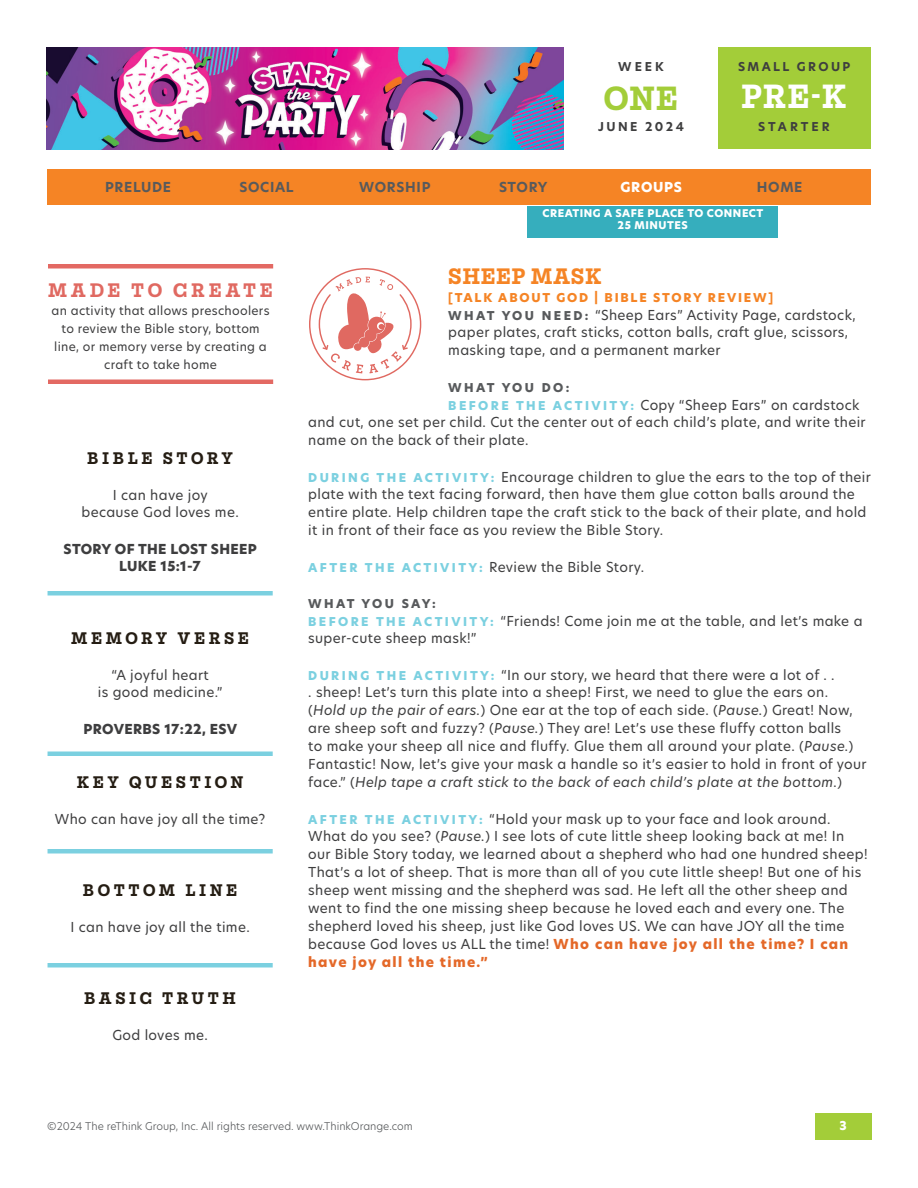
<style>
.page{position:relative;width:918px;height:1188px;background:#fff}
.page>*{position:absolute;margin:0;border:0;box-sizing:border-box;transform-origin:0 0}
.t1{font:700 36px "Mortise";color:#fff}
.t2{font:700 36px "Mortise";color:#a3cd39}
.t3{font:700 24px "Mortise";letter-spacing:.025em;color:#f58425}
.t4{font:700 21px "Mortise";letter-spacing:.175em;color:#e06961}
.t5{font:700 18px "Mortise";letter-spacing:.2em;color:#251d13}
.t6{font:13.5px/18px "New Hero";letter-spacing:.025em;color:#3e3e3f}
.t7{font:800 13.5px/18px "New Hero";letter-spacing:.025em;color:#3e3e3f;text-align:center}
.t8{font:700 13.5px "New Hero";letter-spacing:.05em;color:#585a5c}
.t9{font:800 13.5px "New Hero";letter-spacing:.05em;color:#fff}
.t10{font:12px/18px "New Hero";letter-spacing:.025em;color:#3e3e3f;text-align:center}
.t11{font:800 12px "New Hero";letter-spacing:.15em;color:#f58425}
.t12{font:700 12px "New Hero";letter-spacing:.2em;color:#3e3e3f}
.t13{font:800 12px "New Hero";letter-spacing:.18em;color:#585a5c}
.t14{font:800 12px "New Hero";letter-spacing:.2em;color:#585a5c}
.t15{font:700 12px "New Hero";letter-spacing:.245em;color:#3e3e3f}
.t16{font:800 12px "New Hero";color:#fff}
.t17{font:300 10.5px "New Hero";color:#585a5c}
.t18{font:800 10.5px/12px "New Hero";letter-spacing:.05em;color:#fff;text-align:center}
.s1{font-weight:800;font-size:12px;color:#585a5c}
.s2{font-weight:800;font-size:12px;color:#7bd0e0}
.s3{font-style:italic}
.s4{font-weight:800;color:#e46828}
</style>
<div class="page">
<img style="left:46px;top:47px;width:518px;height:102px">
<div style="left:717px;top:47px;width:154px;height:102px;background:#a3cd39"></div>
<div style="left:48px;top:591px;width:225px;height:5px;background:#7bd0e0"></div>
<hr style="left:48px;top:752px;width:225px;height:4px;background:#7bd0e0">
<div style="left:48px;top:849px;width:225px;height:5px;background:#7bd0e0"></div>
<div style="left:48px;top:963px;width:225px;height:5px;background:#7bd0e0"></div>
<svg style="left:309px;top:268px;width:112px;height:112px"></svg>
<hr style="left:48px;top:380px;width:225px;height:4px;background:#e36963">
<hr style="left:48px;top:264px;width:225px;height:4px;background:#e36963">
<div style="left:527px;top:206px;width:251px;height:32px;background:#36aebd"></div>
<div style="left:47px;top:170px;width:824px;height:36px;background:#f58425"></div>
<div style="left:815px;top:1113px;width:57px;height:27px;background:#a3cd39"></div>
<p class="t12" style="left:618px;top:59px;width:47px">WEEK</p>
<p class="t12" style="left:738px;top:59px;width:114px">SMALL GROUP</p>
<h1 class="t2" style="left:604px;top:79px;width:76px">ONE</h1>
<h1 class="t1" style="left:741px;top:77px;width:107px">PRE-K</h1>
<p class="t12" style="left:598px;top:119px;width:87px">JUNE 2024</p>
<p class="t15" style="left:758px;top:119px;width:73px">STARTER</p>
<p class="t8" style="left:105px;top:177px;width:68px">PRELUDE</p>
<p class="t8" style="left:239px;top:177px;width:56px">SOCIAL</p>
<p class="t8" style="left:359px;top:177px;width:73px">WORSHIP</p>
<p class="t8" style="left:499px;top:177px;width:50px">STORY</p>
<p class="t9" style="left:621px;top:177px;width:63px">GROUPS</p>
<p class="t8" style="left:757px;top:177px;width:47px">HOME</p>
<h3 class="t4" style="left:48px;top:279px;width:226px">MADE TO CREATE</h3>
<p class="t10" style="left:52px;top:301px;width:220px">an activity that allows preschoolers to review the Bible story, bottom line, or memory verse by creating a craft to take home</p>
<h3 class="t5" style="left:87px;top:448px;width:147px">BIBLE STORY</h3>
<p class="t6" style="left:81px;top:485px;width:159px;text-align:center">I can have joy<br>because God loves me.</p>
<p class="t7" style="left:64px;top:540px;width:195px">STORY OF THE LOST SHEEP<br>LUKE 15:1-7</p>
<h3 class="t5" style="left:71px;top:628px;width:179px">MEMORY VERSE</h3>
<p class="t6" style="left:98px;top:665px;width:126px;text-align:center">“A joyful heart<br>is good medicine.”</p>
<p class="t7" style="left:84px;top:720px;width:155px">PROVERBS 17:22, ESV</p>
<h3 class="t5" style="left:77px;top:772px;width:168px">KEY QUESTION</h3>
<p class="t6" style="left:55px;top:809px;width:212px">Who can have joy all the time?</p>
<h3 class="t5" style="left:83px;top:880px;width:156px">BOTTOM LINE</h3>
<p class="t6" style="left:70px;top:917px;width:181px">I can have joy all the time.</p>
<h3 class="t5" style="left:84px;top:988px;width:153px">BASIC TRUTH</h3>
<p class="t6" style="left:112px;top:1025px;width:97px">God loves me.</p>
<p class="t18" style="left:543px;top:207px;width:222px">CREATING A SAFE PLACE TO CONNECT<br>25 MINUTES</p>
<h2 class="t3" style="left:448px;top:263px;width:155px">SHEEP MASK</h2>
<p class="t11" style="left:448px;top:289px;width:326px">[TALK ABOUT GOD | BIBLE STORY REVIEW]</p>
<p class="t6" style="left:448px;top:305px;width:409px"><span class="s1">W H AT YO U N E E D :</span> “Sheep Ears” Activity Page, cardstock, paper plates, craft sticks, cotton balls, craft glue, scissors, masking tape, and a permanent marker</p>
<p class="t14" style="left:448px;top:379px;width:123px">WHAT YOU DO:</p>
<p class="t6" style="left:308px;top:395px;width:559px;text-indent:140px"><span class="s2">B E F O R E T H E AC T I V I T Y:</span> Copy “Sheep Ears” on cardstock and cut, one set per child. Cut the center out of each child’s plate, and write their name on the back of their plate.</p>
<p class="t6" style="left:308px;top:467px;width:564px"><span class="s2">D U R I N G T H E AC T I V I T Y:</span> Encourage children to glue the ears to the top of their plate with the text facing forward, then have them glue cotton balls around the entire plate. Help children tape the craft stick to the back of their plate, and hold it in front of their face as you review the Bible Story.</p>
<p class="t6" style="left:308px;top:557px;width:337px"><span class="s2">A F T E R T H E AC T I V I T Y:</span> Review the Bible Story.</p>
<p class="t13" style="left:308px;top:595px;width:129px">WHAT YOU SAY:</p>
<p class="t6" style="left:308px;top:611px;width:556px"><span class="s2">B E F O R E T H E AC T I V I T Y:</span> “Friends! Come join me at the table, and let’s make a super-cute sheep mask!”</p>
<p class="t6" style="left:308px;top:665px;width:560px"><span class="s2">D U R I N G T H E AC T I V I T Y:</span> “In our story, we heard that there were a lot of . .<br>. sheep! Let’s turn this plate into a sheep! First, we need to glue the ears on. (<span class="s3">Hold up the pair of ears.</span>) One ear at the top of each side. (<span class="s3">Pause.</span>) Great! Now, are sheep soft and fuzzy? (<span class="s3">Pause.</span>) They are! Let’s use these fluffy cotton balls<br>to make your sheep all nice and fluffy. Glue them all around your plate. (<span class="s3">Pause.</span>)<br>Fantastic! Now, let’s give your mask a handle so it’s easier to hold in front of your face.” (<span class="s3">Help tape a craft stick to the back of each child’s plate at the bottom.</span>)</p>
<p class="t6" style="left:308px;top:809px;width:561px"><span class="s2">A F T E R T H E AC T I V I T Y:</span> “Hold your mask up to your face and look around.<br>What do you see? (<span class="s3">Pause.</span>) I see lots of cute little sheep looking back at me! In our Bible Story today, we learned about a shepherd who had one hundred sheep!<br>That’s a lot of sheep. That is more than all of you cute little sheep! But one of his sheep went missing and the shepherd was sad. He left all the other sheep and went to find the one missing sheep because he loved each and every one. The shepherd loved his sheep, just like God loves US. We can have JOY all the time because God loves us ALL the time! <span class="s4">Who can have joy all the time? I can have joy all the time.”</span></p>
<p class="t17" style="left:47px;top:1118px;width:367px">©2024 The reThink Group, Inc. All rights reserved. www.ThinkOrange.com</p>
<p class="t16" style="left:839px;top:1117px;width:9px">3</p>
</div>
